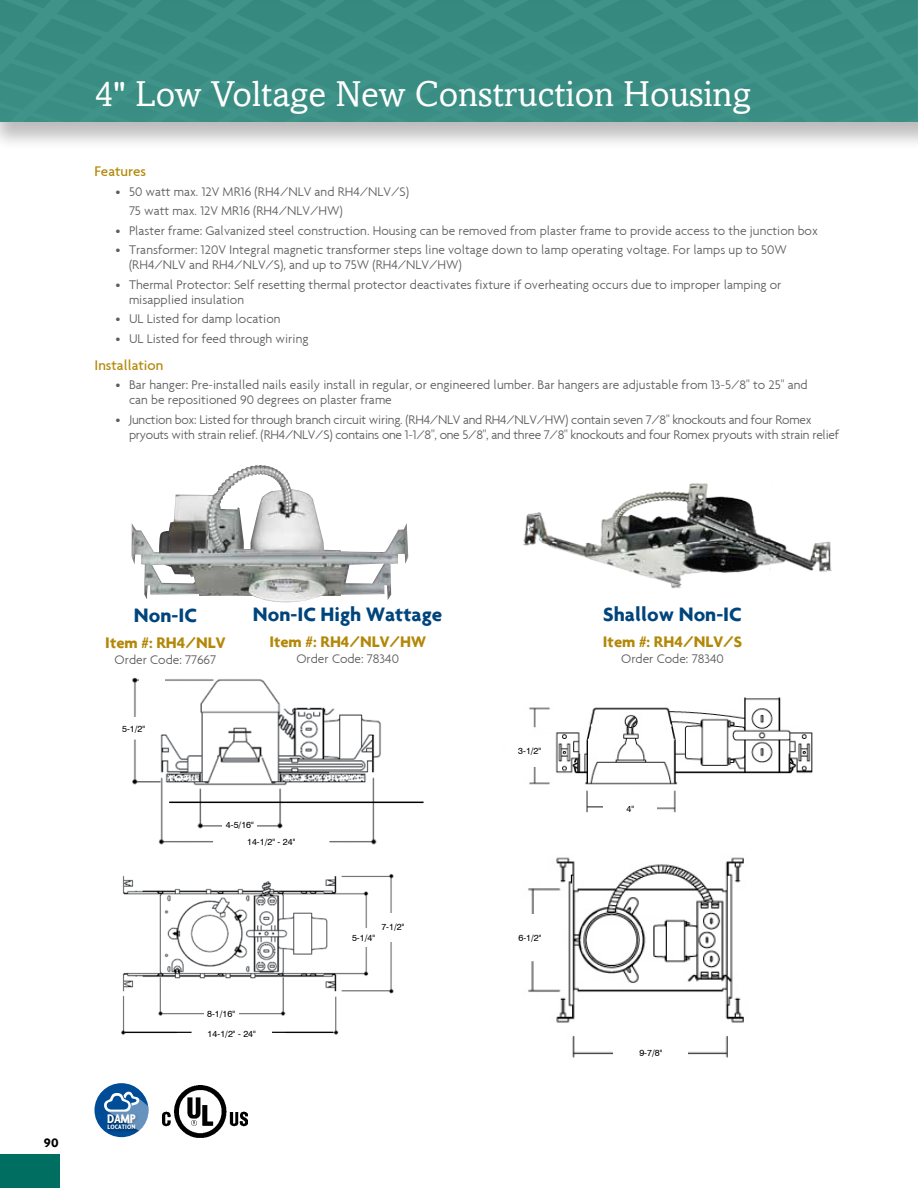
<style>
.page{position:relative;width:918px;height:1188px;background:#fff}
.page>*{position:absolute;margin:0;border:0;box-sizing:border-box;transform-origin:0 0}
.t1{font:36px "Amasis";color:#fff}
.t2{font:700 21px "Agenda";color:#00447c}
.t3{font:700 16.5px "Agenda";color:#b38808}
.t4{font:500 15px "Agenda";color:#b38808}
.t5{font:300 13.5px/15px "Agenda";color:#5d5d60}
.t6{font:300 13.5px/15px "Agenda";letter-spacing:-.02em;color:#5d5d60}
.t7{font:700 condensed 13.5px "Agenda";color:#fff}
.t8{font:700 13.5px "Agenda";color:#000}
.t9{font:9px "Swiss 721 BT";color:#000}
.t10{font:700 condensed 6.9px "Agenda";letter-spacing:.02em;color:#fff}
</style>
<div class="page">
<img style="left:528px;top:857px;width:216px;height:201px">
<img style="left:529px;top:697px;width:284px;height:116px">
<div style="left:0;top:1154px;width:59px;height:34px;background:#006f61"></div>
<img style="left:132px;top:465px;width:276px;height:137px">
<img style="left:132px;top:677px;width:255px;height:168px">
<div style="left:223px;top:813px;width:34px;height:22px;background:#fff"></div>
<div style="left:139px;top:676px;width:26px;height:18px;background:#fff"></div>
<div style="left:112px;top:718px;width:43px;height:21px;background:#fff"></div>
<hr style="left:169px;top:802px;width:255px;height:1px;background:#000">
<div style="left:214px;top:835px;width:115px;height:14px;background:#fff"></div>
<img style="left:121px;top:873px;width:273px;height:162px">
<div style="left:204px;top:1004px;width:35px;height:18px;background:#fff"></div>
<div style="left:346px;top:928px;width:35px;height:18px;background:#fff"></div>
<div style="left:378px;top:913px;width:30px;height:28px;background:#fff"></div>
<div style="left:177px;top:1026px;width:108px;height:15px;background:#fff"></div>
<hr style="left:125px;top:1032px;width:208px;height:1px;background:#000">
<div style="left:192px;top:1027px;width:79px;height:13px;background:#fff"></div>
<img style="left:162px;top:1086px;width:86px;height:51px">
<div style="left:94px;top:1083px;width:54px;height:54px;background:#004c96;border-radius:50%"></div>
<div style="left:107px;top:1113px;width:32px;height:20px;background:#00488e"></div>
<svg style="left:104px;top:1092px;width:45px;height:39px"></svg>
<div style="left:505px;top:734px;width:49px;height:33px;background:#fff"></div>
<div style="left:603px;top:792px;width:54px;height:33px;background:#fff"></div>
<div style="left:497px;top:914px;width:66px;height:47px;background:#fff"></div>
<div style="left:614px;top:1019px;width:74px;height:67px;background:#fff"></div>
<img style="left:523px;top:483px;width:309px;height:106px">
<div style="left:0;top:0;width:918px;height:151px;background:#000;opacity:.35"></div>
<div style="left:0;top:0;width:918px;height:122px;background:#3a8d83"></div>
<h1 class="t1" style="left:94px;top:73px;width:658px">4" Low Voltage New Construction Housing</h1>
<p class="t4" style="left:94px;top:162px;width:53px">Features</p>
<p class="t5" style="left:129px;top:181px;width:282px;line-height:19.5px;text-indent:-13px">• 50 watt max. 12V MR16 (RH4/NLV and RH4/NLV/S)<br>75 watt max. 12V MR16 (RH4/NLV/HW)</p>
<p class="t5" style="left:116px;top:223px;width:704px">• Plaster frame: Galvanized steel construction. Housing can be removed from plaster frame to provide access to the junction box</p>
<p class="t5" style="left:129px;top:242px;width:659px;text-indent:-14px">• Transformer: 120V Integral magnetic transformer steps line voltage down to lamp operating voltage. For lamps up to 50W (RH4/NLV and RH4/NLV/S), and up to 75W (RH4/NLV/HW)</p>
<p class="t5" style="left:129px;top:277px;width:654px;text-indent:-14px">• Thermal Protector: Self resetting thermal protector deactivates fixture if overheating occurs due to improper lamping or misapplied insulation</p>
<p class="t5" style="left:116px;top:311px;width:167px">• UL Listed for damp location</p>
<p class="t5" style="left:116px;top:331px;width:195px">• UL Listed for feed through wiring</p>
<p class="t4" style="left:94px;top:356px;width:70px">Installation</p>
<p class="t5" style="left:129px;top:377px;width:680px;text-indent:-13px">• Bar hanger: Pre-installed nails easily install in regular, or engineered lumber. Bar hangers are adjustable from 13-5/8" to 25" and can be repositioned 90 degrees on plaster frame</p>
<p class="t6" style="left:129px;top:412px;width:712px;text-indent:-14px">• Junction box: Listed for through branch circuit wiring. (RH4/NLV and RH4/NLV/HW) contain seven 7/8" knockouts and four Romex pryouts with strain relief. (RH4/NLV/S) contains one 1-1/8", one 5/8", and three 7/8" knockouts and four Romex pryouts with strain relief</p>
<p class="t8" style="left:44px;top:1134px;width:16px">90</p>
<h2 class="t2" style="left:134px;top:603px;width:64px">Non-IC</h2>
<p class="t3" style="left:105px;top:633px;width:122px">Item #: RH4/NLV</p>
<p class="t5" style="left:115px;top:652px;width:103px">Order Code: 77667</p>
<p class="t9" style="left:122px;top:723px;width:25px">5-1/2"</p>
<h2 class="t2" style="left:253px;top:602px;width:191px">Non-IC High Wattage</h2>
<p class="t3" style="left:269px;top:631px;width:158px">Item #: RH4/NLV/HW</p>
<p class="t5" style="left:296px;top:651px;width:104px">Order Code: 78340</p>
<p class="t9" style="left:226px;top:819px;width:29px">4-5/16"</p>
<p class="t7" style="left:107px;top:1111px;width:30px">DAMP</p>
<p class="t10" style="left:108px;top:1123px;width:29px">LOCATION</p>
<p class="t9" style="left:247px;top:836px;width:50px">14-1/2" - 24"</p>
<p class="t9" style="left:207px;top:1008px;width:29px">8-1/16"</p>
<p class="t9" style="left:208px;top:1028px;width:50px">14-1/2" - 24"</p>
<p class="t9" style="left:381px;top:922px;width:25px">7-1/2"</p>
<p class="t9" style="left:352px;top:932px;width:25px">5-1/4"</p>
<p class="t9" style="left:518px;top:745px;width:25px">3-1/2"</p>
<p class="t9" style="left:518px;top:932px;width:25px">6-1/2"</p>
<h2 class="t2" style="left:603px;top:602px;width:140px">Shallow Non-IC</h2>
<p class="t3" style="left:603px;top:631px;width:141px">Item #: RH4/NLV/S</p>
<p class="t5" style="left:621px;top:651px;width:104px">Order Code: 78340</p>
<p class="t9" style="left:627px;top:803px;width:9px">4"</p>
<p class="t9" style="left:639px;top:1048px;width:25px">9-7/8"</p>
</div>
